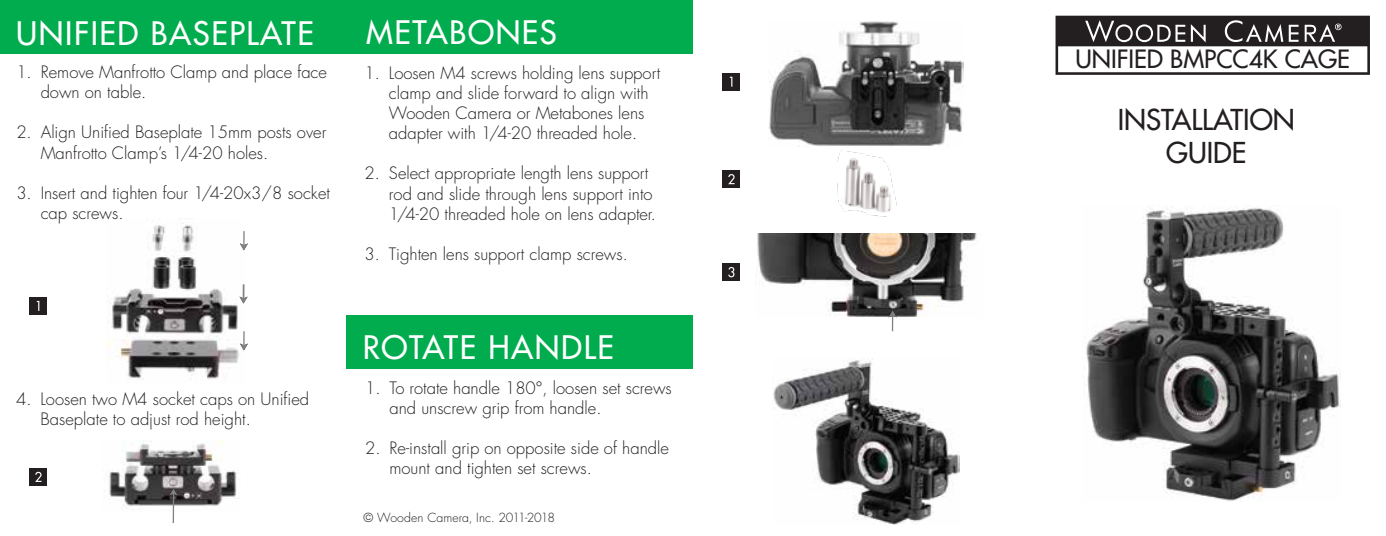
<style>
.page{position:relative;width:1386px;height:536px;background:#fff}
.page>*{position:absolute;margin:0;border:0;box-sizing:border-box;transform-origin:0 0}
.t1{font:500 31.5px "Futura Std";letter-spacing:.05em;color:#fff}
.t2{font:500 28px/33.6px "Futura Std";color:#231f20;text-align:center}
.t3{font:500 24.5px "Futura Std";color:#231f20}
.t4{font:300 16.62px/20.1px "Futura Std";color:#231f20}
.t5{font:300 12.25px "Futura Std";letter-spacing:.005em;color:#231f20}
</style>
<div class="page">
<img style="left:109px;top:440px;width:130px;height:72px">
<img style="left:106px;top:222px;width:138px;height:158px">
<img style="left:837px;top:151px;width:60px;height:66px">
<img style="left:757px;top:233px;width:220px;height:84px">
<img style="left:769px;top:21px;width:194px;height:125px">
<div style="left:346px;top:0;width:347px;height:54px;background:#00ac4e"></div>
<svg style="left:1056px;top:16px;width:314px;height:59px"></svg>
<div style="left:346px;top:315px;width:347px;height:53px;background:#00ac4e"></div>
<div style="left:0;top:0;width:346px;height:54px;background:#00ac4e"></div>
<div style="left:723px;top:73px;width:17px;height:17px;background:#231f20"></div>
<div style="left:723px;top:170px;width:17px;height:18px;background:#231f20"></div>
<svg style="left:728px;top:174px;width:7px;height:10px"></svg>
<div style="left:30px;top:297px;width:17px;height:17px;background:#231f20"></div>
<svg style="left:36px;top:301px;width:3px;height:10px"></svg>
<div style="left:30px;top:468px;width:17px;height:17px;background:#231f20"></div>
<svg style="left:35px;top:471px;width:7px;height:11px"></svg>
<svg style="left:240px;top:231px;width:8px;height:19px"></svg>
<svg style="left:240px;top:331px;width:8px;height:19px"></svg>
<div style="left:723px;top:263px;width:17px;height:17px;background:#231f20"></div>
<svg style="left:728px;top:267px;width:6px;height:10px"></svg>
<svg style="left:169px;top:488px;width:9px;height:7px"></svg>
<hr style="left:173px;top:492px;width:1px;height:31px;background:#808285">
<svg style="left:239px;top:284px;width:9px;height:19px"></svg>
<svg style="left:889px;top:310px;width:8px;height:21px"></svg>
<img style="left:1086px;top:205px;width:254px;height:296px">
<img style="left:773px;top:358px;width:187px;height:166px">
<h1 class="t1" style="left:16px;top:14px;width:299px">UNIFIED BASEPLATE</h1>
<h1 class="t1" style="left:366px;top:13px;width:192px">METABONES</h1>
<p class="t4" style="left:41px;top:62px;width:288px;text-indent:-24px">1. Remove Manfrotto Clamp and place face down on table.</p>
<p class="t4" style="left:41px;top:123px;width:287px;text-indent:-24px">2. Align Unified Baseplate 15mm posts over<br>Manfrotto Clamp’s 1/4-20 holes.</p>
<p class="t4" style="left:41px;top:183px;width:291px;text-indent:-24px">3. Insert and tighten four 1/4-20x3/8 socket cap screws.</p>
<p class="t4" style="left:41px;top:389px;width:270px;text-indent:-24px">4. Loosen two M4 socket caps on Unified<br>Baseplate to adjust rod height.</p>
<p class="t4" style="left:389px;top:63px;width:273px;text-indent:-24px">1. Loosen M4 screws holding lens support clamp and slide forward to align with Wooden Camera or Metabones lens adapter with 1/4-20 threaded hole.</p>
<p class="t4" style="left:389px;top:164px;width:269px;text-indent:-24px">2. Select appropriate length lens support rod and slide through lens support into<br>1/4-20 threaded hole on lens adapter.</p>
<p class="t4" style="left:365px;top:244px;width:265px">3. Tighten lens support clamp screws.</p>
<h1 class="t1" style="left:363px;top:328px;width:253px">ROTATE HANDLE</h1>
<p class="t4" style="left:390px;top:378px;width:284px;text-indent:-24px">1. To rotate handle 180°, loosen set screws and unscrew grip from handle.</p>
<p class="t4" style="left:390px;top:438px;width:281px;text-indent:-24px">2. Re-install grip on opposite side of handle mount and tighten set screws.</p>
<p class="t5" style="left:364px;top:510px;width:193px">© Wooden Camera, Inc. 2011-2018</p>
<h3 class="t3" style="left:1076px;top:44px;width:276px">UNIFIED BMPCC4K CAGE</h3>
<h2 class="t2" style="left:1118px;top:103px;width:179px">INSTALLATION<br>GUIDE</h2>
</div>
